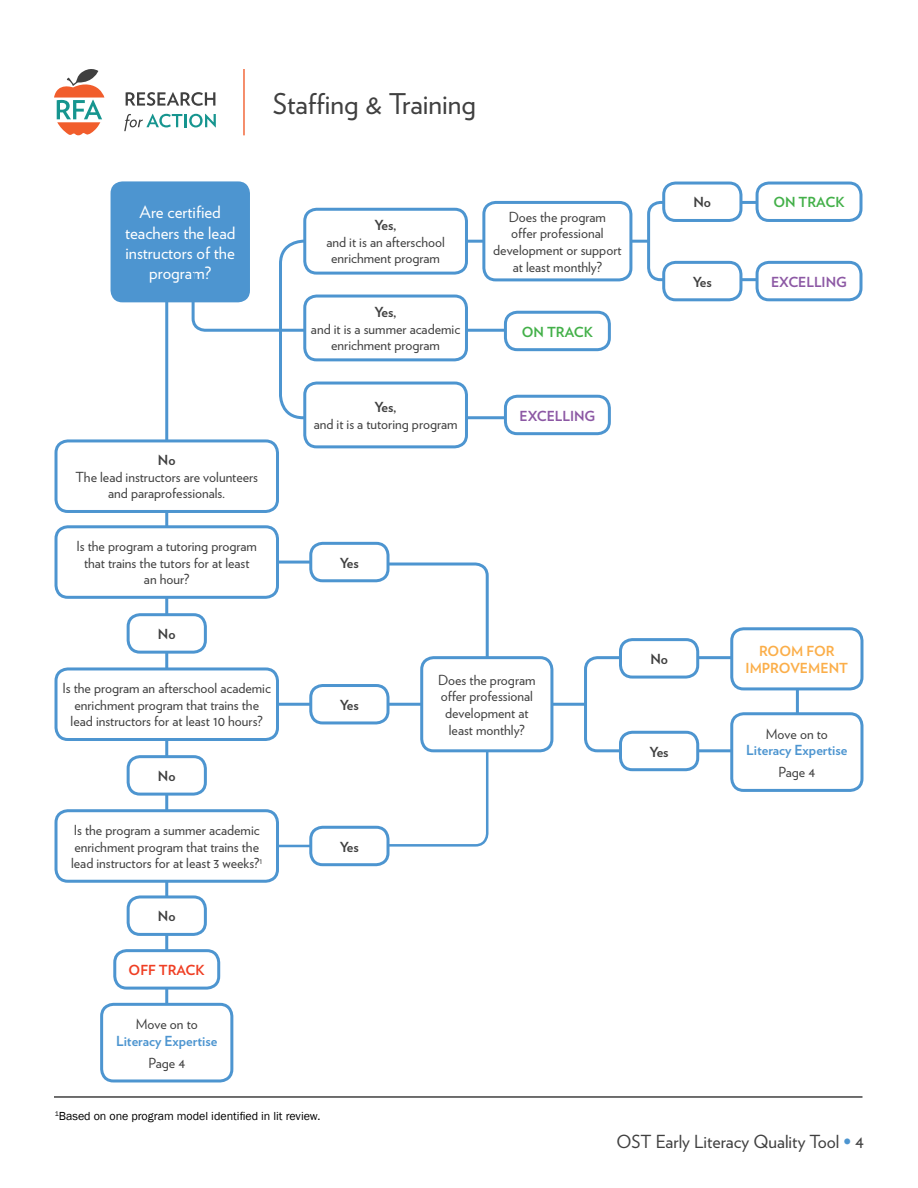
<style>
.page{position:relative;width:918px;height:1188px;background:#fff}
.page>*{position:absolute;margin:0;border:0;box-sizing:border-box;transform-origin:0 0}
.t1{font:28.5px "Verlag";color:#404040}
.t2{font:18px "Verlag";color:#404040}
.t3{font:16.95px/20.2px "Verlag";color:#fff;text-align:center}
.t4{font:13.8px/16.6px "Verlag";color:#404040;text-align:center}
.t5{font:700 13.8px "Verlag";letter-spacing:-.01em;color:#404040}
.t6{font:700 13.8px "Verlag";color:#4d95d0}
.t7{font:700 13.8px/16.6px "Verlag";color:#fbae49;text-align:center}
.t8{font:700 13.8px "Verlag";color:#8c58a4}
.t9{font:700 13.8px "Verlag";color:#43b049}
.t10{font:700 13.8px "Verlag";color:#ef3e23}
.t11{font:12px "Franklin Gothic";color:#000}
.s1{font-weight:700;color:#4d95d0}
</style>
<div class="page">
<hr style="left:243px;top:69px;width:2px;height:66px;background:#f15d2c">
<svg style="left:54px;top:69px;width:50px;height:67px"></svg>
<svg style="left:126px;top:92px;width:89px;height:14px"></svg>
<svg style="left:124px;top:114px;width:92px;height:17px"></svg>
<hr style="left:54px;top:1096px;width:808px;height:2px;background:#404040">
<hr style="left:165px;top:238px;width:3px;height:780px;background:#4d95d0">
<hr style="left:241px;top:561px;width:80px;height:3px;background:#4d95d0">
<hr style="left:241px;top:703px;width:378px;height:3px;background:#4d95d0">
<hr style="left:241px;top:845px;width:80px;height:2px;background:#4d95d0">
<svg style="left:335px;top:562px;width:154px;height:129px"></svg>
<svg style="left:347px;top:705px;width:143px;height:142px"></svg>
<div style="left:56px;top:527px;width:222px;height:70px;background:#fff;border-radius:12px"></div>
<div style="left:55px;top:525px;width:224px;height:74px;border:3px solid #4d95d0;border-radius:12px"></div>
<div style="left:56px;top:441px;width:222px;height:70px;background:#fff;border-radius:12px"></div>
<div style="left:55px;top:439px;width:224px;height:74px;border:3px solid #4d95d0;border-radius:12px"></div>
<div style="left:115px;top:951px;width:104px;height:37px;background:#fff;border-radius:12px"></div>
<div style="left:113px;top:949px;width:107px;height:41px;border:3px solid #4d95d0;border-radius:12px"></div>
<div style="left:311px;top:686px;width:77px;height:37px;background:#fff;border-radius:12px"></div>
<div style="left:309px;top:684px;width:81px;height:40px;border:3px solid #4d95d0;border-radius:12px"></div>
<div style="left:311px;top:827px;width:77px;height:38px;background:#fff;border-radius:12px"></div>
<div style="left:309px;top:826px;width:81px;height:40px;border:3px solid #4d95d0;border-radius:12px"></div>
<div style="left:128px;top:615px;width:77px;height:37px;background:#fff;border-radius:12px"></div>
<div style="left:127px;top:613px;width:80px;height:41px;border:3px solid #4d95d0;border-radius:12px"></div>
<div style="left:128px;top:757px;width:77px;height:37px;background:#fff;border-radius:12px"></div>
<div style="left:127px;top:755px;width:80px;height:41px;border:3px solid #4d95d0;border-radius:12px"></div>
<div style="left:128px;top:897px;width:77px;height:37px;background:#fff;border-radius:12px"></div>
<div style="left:127px;top:895px;width:80px;height:41px;border:3px solid #4d95d0;border-radius:12px"></div>
<div style="left:311px;top:543px;width:77px;height:38px;background:#fff;border-radius:12px"></div>
<div style="left:309px;top:542px;width:81px;height:40px;border:3px solid #4d95d0;border-radius:12px"></div>
<div style="left:422px;top:658px;width:130px;height:93px;background:#fff;border-radius:12px"></div>
<div style="left:420px;top:656px;width:133px;height:96px;border:3px solid #4d95d0;border-radius:12px"></div>
<div style="left:56px;top:669px;width:222px;height:71px;background:#fff;border-radius:12px"></div>
<div style="left:55px;top:667px;width:224px;height:74px;border:3px solid #4d95d0;border-radius:12px"></div>
<div style="left:56px;top:811px;width:222px;height:70px;background:#fff;border-radius:12px"></div>
<div style="left:55px;top:809px;width:224px;height:74px;border:3px solid #4d95d0;border-radius:12px"></div>
<div style="left:111px;top:181px;width:139px;height:121px;background:#4d95d0;border-radius:12px"></div>
<div style="left:586px;top:658px;width:211px;height:93px;background:#fff;border-radius:12px"></div>
<div style="left:584px;top:656px;width:215px;height:96px;border:3px solid #4d95d0;border-radius:12px"></div>
<div style="left:620px;top:732px;width:78px;height:38px;background:#fff;border-radius:12px"></div>
<div style="left:619px;top:731px;width:80px;height:40px;border:3px solid #4d95d0;border-radius:12px"></div>
<div style="left:732px;top:714px;width:130px;height:76px;background:#fff;border-radius:12px"></div>
<div style="left:730px;top:712px;width:133px;height:80px;border:3px solid #4d95d0;border-radius:12px"></div>
<div style="left:102px;top:1004px;width:130px;height:77px;background:#fff;border-radius:12px"></div>
<div style="left:100px;top:1003px;width:133px;height:79px;border:3px solid #4d95d0;border-radius:12px"></div>
<div style="left:620px;top:640px;width:78px;height:37px;background:#fff;border-radius:12px"></div>
<div style="left:619px;top:638px;width:80px;height:41px;border:3px solid #4d95d0;border-radius:12px"></div>
<svg style="left:279px;top:238px;width:423px;height:183px"></svg>
<div style="left:732px;top:629px;width:130px;height:60px;background:#fff;border-radius:12px"></div>
<div style="left:730px;top:627px;width:133px;height:63px;border:3px solid #4d95d0;border-radius:12px"></div>
<div style="left:305px;top:383px;width:161px;height:64px;background:#fff;border-radius:12px"></div>
<div style="left:303px;top:382px;width:165px;height:66px;border:3px solid #4d95d0;border-radius:12px"></div>
<div style="left:305px;top:209px;width:161px;height:64px;background:#fff;border-radius:12px"></div>
<div style="left:303px;top:208px;width:165px;height:67px;border:3px solid #4d95d0;border-radius:12px"></div>
<div style="left:484px;top:202px;width:147px;height:78px;background:#fff;border-radius:12px"></div>
<div style="left:482px;top:201px;width:150px;height:80px;border:3px solid #4d95d0;border-radius:12px"></div>
<div style="left:505px;top:396px;width:104px;height:38px;background:#fff;border-radius:12px"></div>
<div style="left:504px;top:395px;width:107px;height:40px;border:3px solid #4d95d0;border-radius:12px"></div>
<svg style="left:190px;top:270px;width:383px;height:63px"></svg>
<div style="left:305px;top:296px;width:161px;height:64px;background:#fff;border-radius:12px"></div>
<div style="left:303px;top:295px;width:165px;height:66px;border:3px solid #4d95d0;border-radius:12px"></div>
<div style="left:505px;top:312px;width:104px;height:38px;background:#fff;border-radius:12px"></div>
<div style="left:504px;top:311px;width:107px;height:40px;border:3px solid #4d95d0;border-radius:12px"></div>
<svg style="left:646px;top:199px;width:116px;height:84px"></svg>
<div style="left:664px;top:183px;width:77px;height:37px;background:#fff;border-radius:12px"></div>
<div style="left:662px;top:182px;width:80px;height:40px;border:3px solid #4d95d0;border-radius:12px"></div>
<div style="left:664px;top:262px;width:77px;height:38px;background:#fff;border-radius:12px"></div>
<div style="left:662px;top:261px;width:80px;height:40px;border:3px solid #4d95d0;border-radius:12px"></div>
<div style="left:757px;top:262px;width:104px;height:38px;background:#fff;border-radius:12px"></div>
<div style="left:756px;top:261px;width:107px;height:40px;border:3px solid #4d95d0;border-radius:12px"></div>
<div style="left:757px;top:183px;width:104px;height:37px;background:#fff;border-radius:12px"></div>
<div style="left:756px;top:182px;width:107px;height:40px;border:3px solid #4d95d0;border-radius:12px"></div>
<h1 class="t1" style="left:273px;top:82px;width:205px">Staffing &amp; Training</h1>
<p class="t3" style="left:125px;top:201px;width:112px">Are certified teachers the lead instructors of the program?</p>
<p class="t5" style="left:158px;top:449px;width:19px">No</p>
<p class="t4" style="left:75px;top:468px;width:184px">The lead instructors are volunteers and paraprofessionals.</p>
<p class="t4" style="left:77px;top:537px;width:182px">Is the program a tutoring program that trains the tutors for at least an hour?</p>
<p class="t5" style="left:158px;top:623px;width:19px">No</p>
<p class="t4" style="left:63px;top:679px;width:210px">Is the program an afterschool academic enrichment program that trains the lead instructors for at least 10 hours?</p>
<p class="t5" style="left:158px;top:765px;width:19px">No</p>
<p class="t4" style="left:71px;top:821px;width:193px;text-align:left">Is the program a summer academic enrichment program that trains the lead instructors for at least 3 weeks?<sup>1</sup></p>
<p class="t5" style="left:158px;top:905px;width:19px">No</p>
<p class="t10" style="left:129px;top:959px;width:78px">OFF TRACK</p>
<p class="t4" style="left:136px;top:1015px;width:64px">Move on to</p>
<p class="t6" style="left:116px;top:1030px;width:103px">Literacy Expertise</p>
<p class="t4" style="left:148px;top:1054px;width:38px">Page 4</p>
<p class="t5" style="left:375px;top:214px;width:24px">Yes,</p>
<p class="t4" style="left:326px;top:233px;width:120px">and it is an afterschool enrichment program</p>
<p class="t4" style="left:493px;top:208px;width:130px">Does the program<br>offer professional development or support at least monthly?</p>
<p class="t5" style="left:375px;top:301px;width:24px">Yes,</p>
<p class="t4" style="left:311px;top:320px;width:151px">and it is a summer academic enrichment program</p>
<p class="t9" style="left:522px;top:321px;width:73px">ON TRACK</p>
<p class="t5" style="left:375px;top:396px;width:24px">Yes,</p>
<p class="t4" style="left:314px;top:415px;width:145px">and it is a tutoring program</p>
<p class="t5" style="left:340px;top:552px;width:21px">Yes</p>
<p class="t8" style="left:519px;top:405px;width:77px">EXCELLING</p>
<p class="t5" style="left:340px;top:694px;width:21px">Yes</p>
<p class="t5" style="left:340px;top:836px;width:21px">Yes</p>
<p class="t4" style="left:438px;top:671px;width:99px">Does the program offer professional development at least monthly?</p>
<p class="t11" style="left:55px;top:1109px;width:267px"><sup>1</sup>Based on one program model identified in lit review.</p>
<p class="t5" style="left:694px;top:191px;width:19px">No</p>
<p class="t9" style="left:773px;top:191px;width:73px">ON TRACK</p>
<p class="t5" style="left:693px;top:271px;width:21px">Yes</p>
<p class="t8" style="left:771px;top:271px;width:77px">EXCELLING</p>
<p class="t5" style="left:650px;top:648px;width:19px">No</p>
<p class="t5" style="left:650px;top:741px;width:21px">Yes</p>
<p class="t7" style="left:746px;top:642px;width:104px">ROOM FOR<br>IMPROVEMENT</p>
<p class="t4" style="left:766px;top:725px;width:64px">Move on to</p>
<p class="t6" style="left:746px;top:740px;width:103px">Literacy Expertise</p>
<p class="t4" style="left:779px;top:763px;width:38px">Page 4</p>
<h2 class="t2" style="left:617px;top:1128px;width:249px">OST Early Literacy Quality Tool <span class="s1">•</span> 4</h2>
</div>
